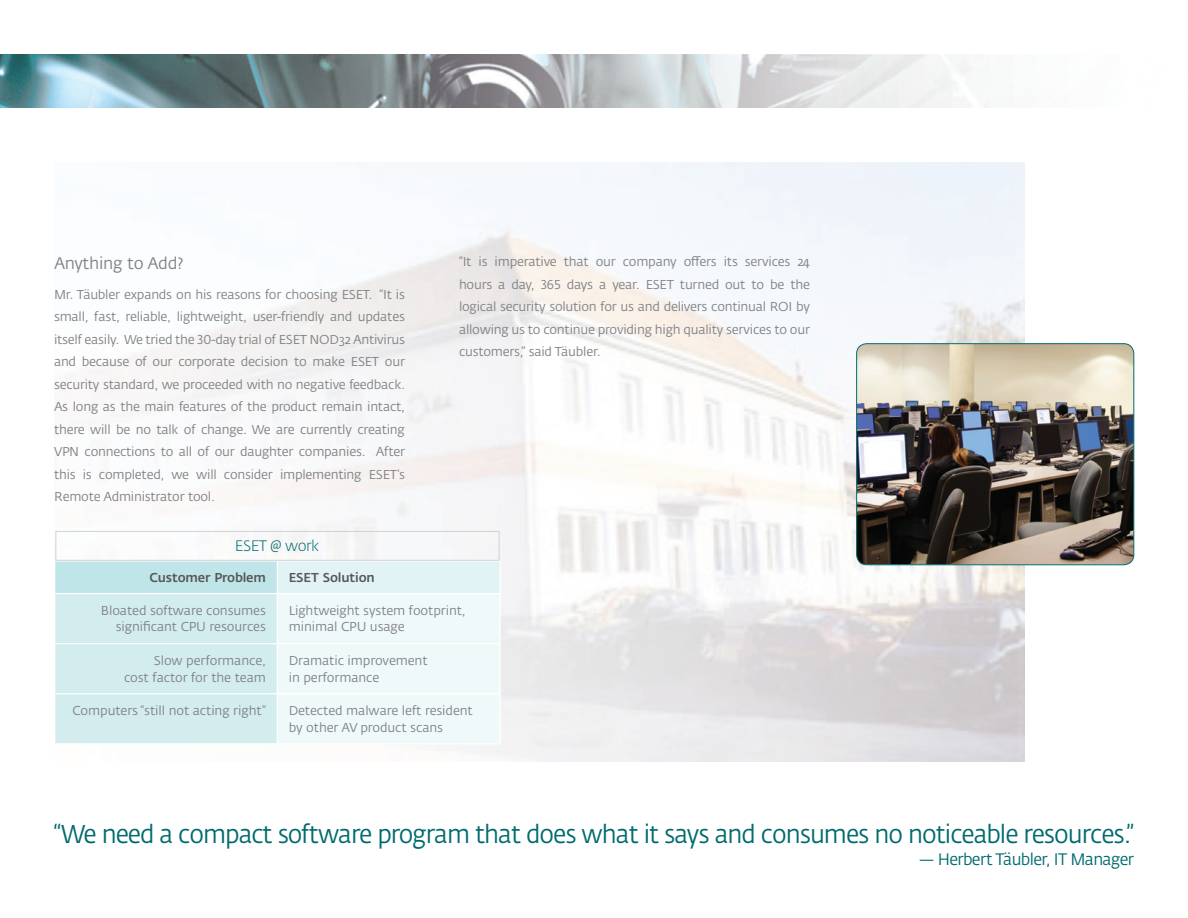
<style>
.page{position:relative;width:1188px;height:918px;background:#fff}
.page>*{position:absolute;margin:0;border:0;box-sizing:border-box;transform-origin:0 0}
.t1{font:25.5px "Fedra Sans Alt Pro";letter-spacing:-.04em;color:#006b6e;scale:.95 1}
.t2{font:16.5px "Fedra Sans Alt Pro";letter-spacing:-.04em;color:#006b6e}
.t3{font:16.5px "Fedra Sans Alt Pro";letter-spacing:-.02em;color:#808285}
.t4{font:300 15px "Fedra Sans Alt CE";letter-spacing:-.03em;color:#006b6e}
.t5{font:12.75px/22.5px "Fedra Sans Alt Pro";letter-spacing:-.01em;color:#808285}
.t6{font:500 12.75px "Fedra Sans CE";letter-spacing:-.01em;color:#57585a}
</style>
<div class="page">
<img style="left:0;top:54px;width:989px;height:54px">
<img style="left:55px;top:162px;width:969px;height:599px">
<img style="left:857px;top:344px;width:277px;height:221px">
<div style="left:856px;top:344px;width:278px;height:221px;border:1px solid #006b6e;border-radius:10px"></div>
<div style="left:55px;top:561px;width:222px;height:33px;background:#bfe5e8"></div>
<div style="left:277px;top:561px;width:223px;height:33px;background:#e1f3f4"></div>
<svg style="left:55px;top:594px;width:445px;height:149px"></svg>
<hr style="left:54px;top:560px;width:223px;height:2px;background:#fff">
<hr style="left:277px;top:560px;width:224px;height:2px;background:#fff">
<hr style="left:277px;top:562px;width:1px;height:31px;background:#fff">
<hr style="left:500px;top:562px;width:1px;height:31px;background:#fff">
<hr style="left:54px;top:593px;width:223px;height:1px;background:#fff">
<hr style="left:277px;top:593px;width:224px;height:1px;background:#fff">
<hr style="left:277px;top:594px;width:1px;height:49px;background:#fff">
<hr style="left:500px;top:594px;width:1px;height:49px;background:#fff">
<hr style="left:54px;top:643px;width:223px;height:1px;background:#fff">
<hr style="left:277px;top:643px;width:224px;height:1px;background:#fff">
<hr style="left:277px;top:644px;width:1px;height:49px;background:#fff">
<hr style="left:500px;top:644px;width:1px;height:49px;background:#fff">
<hr style="left:54px;top:693px;width:223px;height:1px;background:#fff">
<hr style="left:277px;top:693px;width:224px;height:1px;background:#fff">
<hr style="left:277px;top:694px;width:1px;height:49px;background:#fff">
<hr style="left:500px;top:694px;width:1px;height:49px;background:#fff">
<hr style="left:54px;top:743px;width:223px;height:1px;background:#fff">
<hr style="left:277px;top:743px;width:224px;height:1px;background:#fff">
<div style="left:56px;top:531px;width:443px;height:30px;border:1px solid #d1d2d4"></div>
<p class="t3" style="left:54px;top:253px;width:131px">Anything to Add?</p>
<p class="t5" style="left:54px;top:283px;width:353px;text-align:justify">Mr. Täubler expands on his reasons for choosing ESET. “It is small, fast, reliable, lightweight, user-friendly and updates itself easily. We tried the 30-day trial of ESET NOD32 Antivirus and because of our corporate decision to make ESET our security standard, we proceeded with no negative feedback.<br>As long as the main features of the product remain intact, there will be no talk of change. We are currently creating VPN connections to all of our daughter companies. After this is completed, we will consider implementing ESET’s Remote Administrator tool.</p>
<p class="t4" style="left:235px;top:538px;width:86px">ESET @ work</p>
<p class="t5" style="left:459px;top:251px;width:353px;text-align:justify">“It is imperative that our company offers its services 24 hours a day, 365 days a year. ESET turned out to be the logical security solution for us and delivers continual ROI by allowing us to continue providing high quality services to our customers,” said Täubler.</p>
<p class="t6" style="left:149px;top:570px;width:118px">Customer Problem</p>
<p class="t6" style="left:289px;top:570px;width:88px">ESET Solution</p>
<p class="t5" style="left:101px;top:602px;width:167px;line-height:16.5px;text-align:right">Bloated software consumes significant CPU resources</p>
<p class="t5" style="left:289px;top:602px;width:179px;line-height:16.5px">Lightweight system footprint, minimal CPU usage</p>
<p class="t5" style="left:124px;top:652px;width:144px;line-height:16.5px;text-align:right">Slow performance,<br>cost factor for the team</p>
<p class="t5" style="left:289px;top:652px;width:140px;line-height:16.5px">Dramatic improvement in performance</p>
<p class="t5" style="left:72px;top:699px;width:195px">Computers “still not acting right”</p>
<p class="t5" style="left:289px;top:702px;width:186px;line-height:16.5px">Detected malware left resident by other AV product scans</p>
<h1 class="t1" style="left:54px;top:818px;width:1139px">“We need a compact software program that does what it says and consumes no noticeable resources.”</h1>
<p class="t2" style="left:919px;top:849px;width:216px">— Herbert Täubler, IT Manager</p>
</div>
